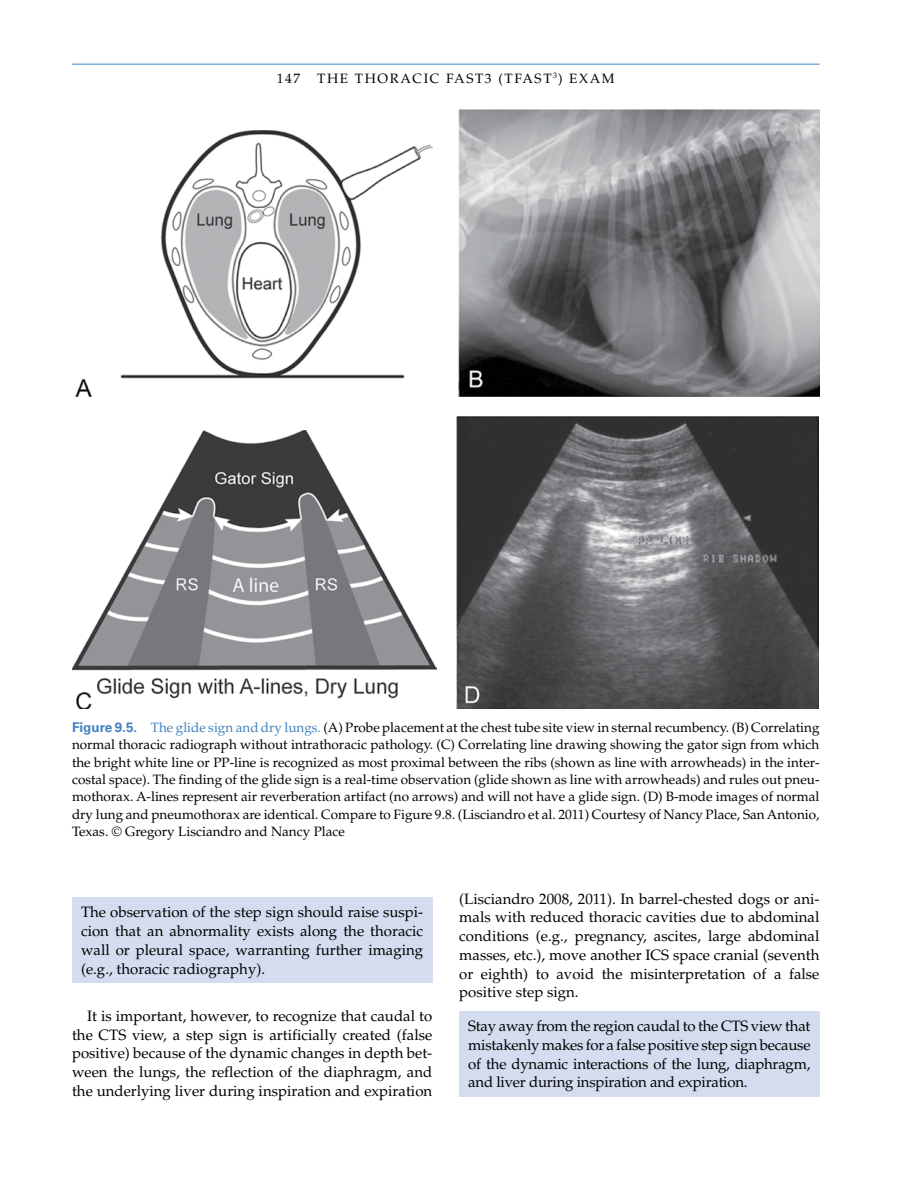
<style>
.page{position:relative;width:919px;height:1187px;background:#fff}
.page>*{position:absolute;margin:0;border:0;box-sizing:border-box;transform-origin:0 0}
.t1{font:15px/18.8px "Palatino LT Std";color:#000;text-align:justify}
.t2{font:13.5px/17.2px "Palatino LT Std";color:#000;text-align:justify}
.t3{font:13.5px "Palatino LT Std";letter-spacing:.12em;color:#000}
.s1{font-family:"Univers LT Std";font-weight:700;color:#4382c1}
.s2{color:#4382c1}
</style>
<div class="page">
<hr style="left:72px;top:64px;width:747px;height:1px;background:#4382c1">
<div style="left:72px;top:897px;width:360px;height:85px;background:#d4ddf0"></div>
<div style="left:459px;top:1011px;width:360px;height:85px;background:#d4ddf0"></div>
<img style="left:76px;top:130px;width:356px;height:266px">
<img style="left:458px;top:110px;width:361px;height:286px">
<img style="left:72px;top:430px;width:364px;height:279px">
<img style="left:456px;top:417px;width:362px;height:291px">
<p class="t3" style="left:277px;top:73px;width:339px">147 THE THORACIC FAST3 (TFAST<sup>3</sup>) EXAM</p>
<p class="t2" style="left:72px;top:720px;width:749px"><span class="s1">Figure 9.5.</span> <span class="s2">The glide sign and dry lungs.</span> (A) Probe placement at the chest tube site view in sternal recumbency. (B) Correlating normal thoracic radiograph without intrathoracic pathology. (C) Correlating line drawing showing the gator sign from which the bright white line or PP-line is recognized as most proximal between the ribs (shown as line with arrowheads) in the inter&shy;costal space). The finding of the glide sign is a real-time observation (glide shown as line with arrowheads) and rules out pneu&shy;mothorax. A-lines represent air reverberation artifact (no arrows) and will not have a glide sign. (D) B-mode images of normal dry lung and pneumothorax are identical. Compare to Figure 9.8. (Lisciandro et al. 2011) Courtesy of Nancy Place, San Antonio, Texas. © Gregory Lisciandro and Nancy Place</p>
<p class="t1" style="left:81px;top:904px;width:344px">The observation of the step sign should raise suspi&shy;cion that an abnormality exists along the thoracic wall or pleural space, warranting further imaging (e.g., thoracic radiography).</p>
<p class="t1" style="left:72px;top:1007px;width:362px;text-indent:15px">It is important, however, to recognize that caudal to the CTS view, a step sign is artificially created (false positive) because of the dynamic changes in depth bet&shy;ween the lungs, the reflection of the diaphragm, and the underlying liver during inspiration and expiration</p>
<p class="t1" style="left:459px;top:890px;width:362px">(Lisciandro 2008, 2011). In barrel-chested dogs or ani&shy;mals with reduced thoracic cavities due to abdominal conditions (e.g., pregnancy, ascites, large abdominal masses, etc.), move another ICS space cranial (seventh or eighth) to avoid the misinterpretation of a false positive step sign.</p>
<p class="t1" style="left:468px;top:1017px;width:344px">Stay away from the region caudal to the CTS view that mistakenly makes for a false positive step sign because of the dynamic interactions of the lung, diaphragm, and liver during inspiration and expiration.</p>
</div>
